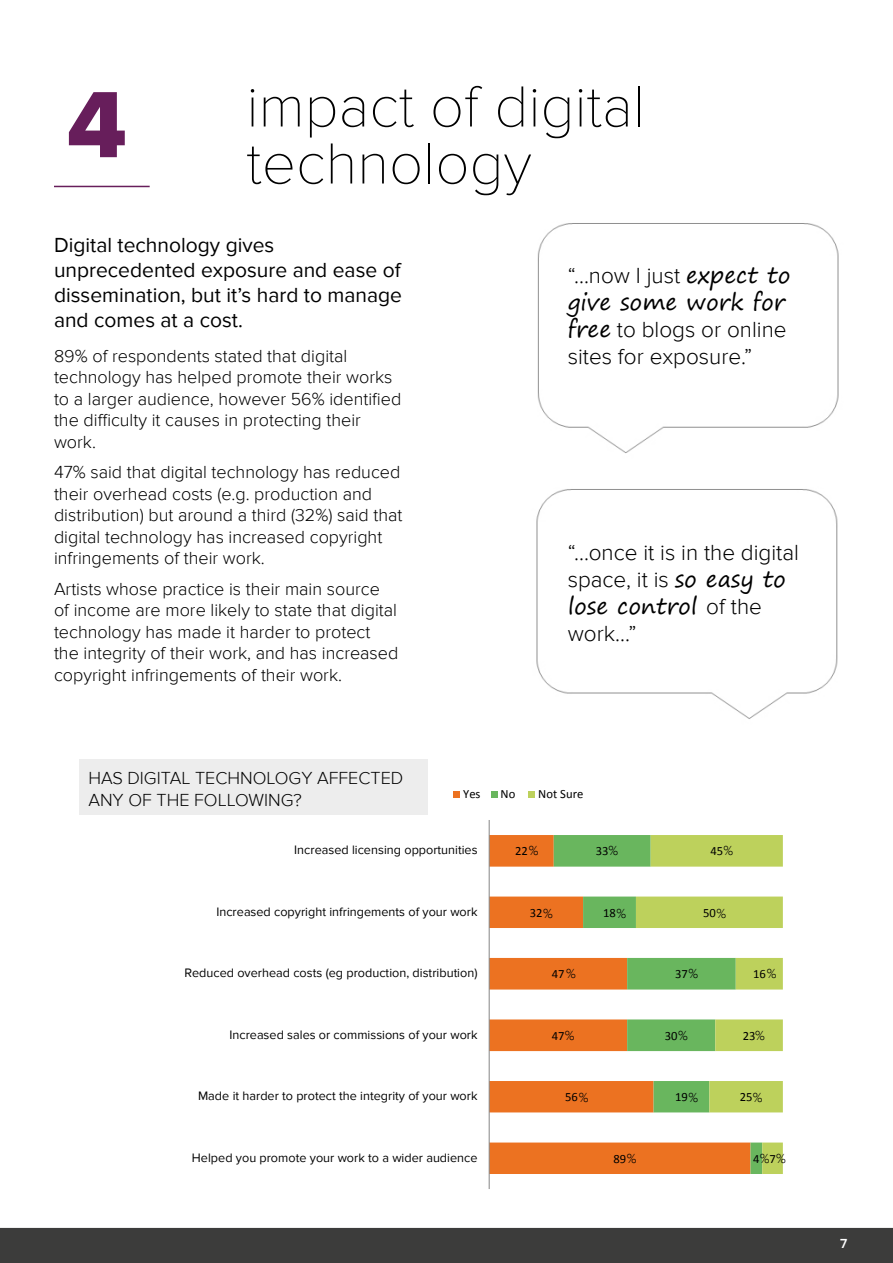
<style>
.page{position:relative;width:893px;height:1263px;background:#fff}
.page>*{position:absolute;margin:0;border:0;box-sizing:border-box;transform-origin:0 0}
.t1{font:100 60px/57px "Proxima Nova T";color:#000}
.t2{font:300 22.5px/27px "Proxima Nova";color:#000}
.t3{font:22.5px "Segoe Print";color:#000}
.t4{font:21px/25.2px "Proxima Nova";color:#000}
.t5{font:300 18px/21.6px "Proxima Nova";color:#000}
.t6{font:300 13.5px "Proxima Nova";color:#000}
.t7{font:600 13.5px "Proxima Nova";color:#fff}
.t8{font:12.6px "Proxima Nova";letter-spacing:.005em;color:#000}
.t9{font:12.6px "Calibri";color:#000}
.s1{font-family:"Segoe Print";font-weight:400}
.s2{font-family:"Proxima Nova";font-weight:300}
.s3{font-family:"Proxima Nova";font-weight:300;font-size:13.5px}
.s4{font-family:"Calibri";font-weight:400;font-size:12.6px}
</style>
<div class="page">
<div style="left:0;top:1228px;width:893px;height:35px;background:#3c3c3b"></div>
<svg style="left:490px;top:835px;width:64px;height:339px;fill:#ec7221"></svg>
<svg style="left:554px;top:835px;width:82px;height:339px"></svg>
<svg style="left:636px;top:835px;width:147px;height:339px"></svg>
<hr style="left:489px;top:820px;width:1px;height:369px;background:#868686">
<div style="left:453px;top:791px;width:7px;height:7px;background:#ec7221"></div>
<div style="left:491px;top:791px;width:6px;height:7px;background:#69b65e"></div>
<div style="left:528px;top:791px;width:7px;height:7px;background:#bdd15c"></div>
<hr style="left:54px;top:186px;width:96px;height:1px;background:#671e5b">
<div style="left:79px;top:759px;width:349px;height:56px;background:#ededed"></div>
<img style="left:537px;top:223px;width:302px;height:230px">
<img style="left:536px;top:489px;width:302px;height:230px">
<h1 class="t1" style="left:67px;top:79px;width:580px;text-indent:180px">impact of digital<br><sup>4</sup> technology</h1>
<p class="t4" style="left:54px;top:232px;width:349px">Digital technology gives unprecedented exposure and ease of dissemination, but it’s hard to manage and comes at a cost.</p>
<p class="t5" style="left:54px;top:345px;width:349px">89% of respondents stated that digital technology has helped promote their works to a larger audience, however 56% identified the difficulty it causes in protecting their work.</p>
<p class="t5" style="left:54px;top:461px;width:350px">47% said that digital technology has reduced their overhead costs (e.g. production and distribution) but around a third (32%) said that digital technology has increased copyright infringements of their work.</p>
<p class="t5" style="left:54px;top:578px;width:346px">Artists whose practice is their main source of income are more likely to state that digital technology has made it harder to protect the integrity of their work, and has increased copyright infringements of their work.</p>
<p class="t5" style="left:88px;top:768px;width:316px">HAS DIGITAL TECHNOLOGY AFFECTED<br>ANY OF THE FOLLOWING?</p>
<p class="t2" style="left:568px;top:262px;width:224px">“...now I just <span class="s1">expect to</span></p>
<p class="t3" style="left:568px;top:282px;width:219px">give some work for</p>
<p class="t2" style="left:568px;top:316px;width:220px"><span class="s1">free</span> to blogs or online sites for exposure.”</p>
<p class="t2" style="left:568px;top:539px;width:233px">“...once it is in the digital space, it is <span class="s1">so easy to</span></p>
<p class="t3" style="left:568px;top:586px;width:196px">lose control <span class="s2">of the</span></p>
<p class="t2" style="left:568px;top:620px;width:70px">work...”</p>
<p class="t9" style="left:463px;top:786px;width:19px">Yes</p>
<p class="t9" style="left:500px;top:786px;width:16px">No</p>
<p class="t9" style="left:538px;top:786px;width:47px">Not Sure</p>
<p class="t8" style="left:294px;top:843px;width:185px">Increased licensing opportunities</p>
<p class="t9" style="left:515px;top:843px;width:25px">22<span class="s3">%</span></p>
<p class="t9" style="left:596px;top:843px;width:24px">33<span class="s3">%</span></p>
<p class="t9" style="left:710px;top:843px;width:24px">45<span class="s3">%</span></p>
<p class="t8" style="left:216px;top:904px;width:263px">Increased copyright infringements of your work</p>
<p class="t9" style="left:530px;top:904px;width:24px">32<span class="s3">%</span></p>
<p class="t9" style="left:603px;top:904px;width:25px">18<span class="s3">%</span></p>
<p class="t9" style="left:703px;top:905px;width:25px">50<span class="s3">%</span></p>
<p class="t8" style="left:184px;top:966px;width:295px">Reduced overhead costs (eg production, distribution)</p>
<p class="t9" style="left:552px;top:966px;width:25px">47<span class="s3">%</span></p>
<p class="t9" style="left:675px;top:966px;width:25px">37<span class="s3">%</span></p>
<p class="t9" style="left:753px;top:966px;width:25px">16<span class="s3">%</span></p>
<p class="t8" style="left:229px;top:1027px;width:250px">Increased sales or commissions of your work</p>
<p class="t9" style="left:552px;top:1027px;width:24px">47<span class="s3">%</span></p>
<p class="t9" style="left:665px;top:1027px;width:25px">30<span class="s3">%</span></p>
<p class="t9" style="left:743px;top:1027px;width:24px">23<span class="s3">%</span></p>
<p class="t8" style="left:198px;top:1089px;width:281px">Made it harder to protect the integrity of your work</p>
<p class="t9" style="left:565px;top:1089px;width:25px">56<span class="s3">%</span></p>
<p class="t9" style="left:675px;top:1089px;width:25px">19<span class="s3">%</span></p>
<p class="t9" style="left:740px;top:1089px;width:24px">25<span class="s3">%</span></p>
<p class="t8" style="left:192px;top:1150px;width:287px">Helped you promote your work to a wider audience</p>
<p class="t9" style="left:613px;top:1150px;width:25px">89<span class="s3">%</span></p>
<p class="t6" style="left:753px;top:1151px;width:34px"><span class="s4">4</span>% %</p>
<p class="t9" style="left:769px;top:1150px;width:8px">7</p>
<p class="t7" style="left:840px;top:1236px;width:9px">7</p>
</div>
